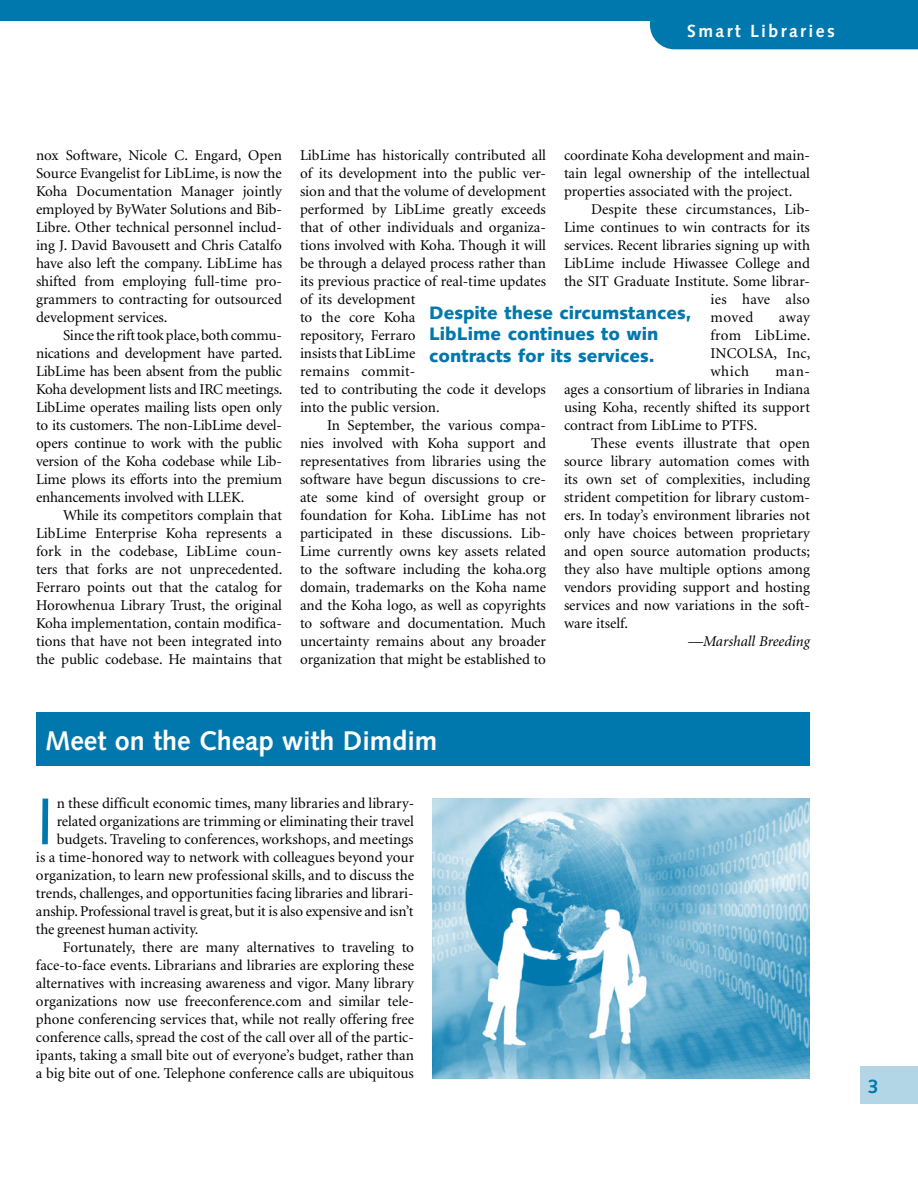
<style>
.page{position:relative;width:918px;height:1188px;background:#fff}
.page>*{position:absolute;margin:0;border:0;box-sizing:border-box;transform-origin:0 0}
.t1{font:66px "Syntax";color:#0078ae}
.t2{font:700 27px "Syntax";color:#fff}
.t3{font:700 19.5px "Syntax";color:#0078ae}
.t4{font:900 18px/21.8px "Syntax";color:#0078ae}
.t5{font:700 17.7px "Syntax";letter-spacing:.135em;color:#fff}
.t6{font:15px/18px "Minion";color:#000;text-align:justify}
.t7{font:italic 15px "Minion";color:#000}
.t8{font:15px "Minion";letter-spacing:.02em;color:#000}
</style>
<div class="page">
<div style="left:0;top:0;width:918px;height:20px;background:#0078ae"></div>
<div style="left:650px;top:20px;width:268px;height:29px;background:#0078ae"></div>
<div style="left:860px;top:1066px;width:58px;height:38px;background:#b3d6e7"></div>
<div style="left:36px;top:712px;width:774px;height:54px;background:#0078ae"></div>
<img style="left:433px;top:799px;width:377px;height:280px">
<p class="t5" style="left:687px;top:20px;width:149px">Smart Libraries</p>
<p class="t6" style="left:36px;top:147px;width:248px">nox Software, Nicole C. Engard, Open Source Evangelist for LibLime, is now the Koha Documentation Manager jointly employed by ByWater Solutions and Bib-Libre. Other technical personnel includ&shy;ing J. David Bavousett and Chris Catalfo have also left the company. LibLime has shifted from employing full-time pro&shy;grammers to contracting for outsourced development services.</p>
<p class="t6" style="left:36px;top:327px;width:248px;text-indent:27px">Since the rift took place, both commu&shy;nications and development have parted.<br>LibLime has been absent from the public Koha development lists and IRC meetings.<br>LibLime operates mailing lists open only to its customers. The non-LibLime devel&shy;opers continue to work with the public version of the Koha codebase while Lib-Lime plows its efforts into the premium enhancements involved with LLEK.</p>
<p class="t6" style="left:36px;top:507px;width:248px;text-indent:27px">While its competitors complain that LibLime Enterprise Koha represents a fork in the codebase, LibLime coun&shy;ters that forks are not unprecedented.<br>Ferraro points out that the catalog for Horowhenua Library Trust, the original Koha implementation, contain modifica&shy;tions that have not been integrated into the public codebase. He maintains that</p>
<p class="t6" style="left:300px;top:147px;width:248px;text-align:left">LibLime has historically contributed all of its development into the public ver&shy;sion and that the volume of development performed by LibLime greatly exceeds that of other individuals and organiza&shy;tions involved with Koha. Though it will be through a delayed process rather than its previous practice of real-time updates of its development<br>to the core Koha<br>repository, Ferraro<br>insists that LibLime<br>remains commit-<br>ted to contributing the code it develops into the public version.</p>
<p class="t6" style="left:300px;top:417px;width:248px;text-indent:27px">In September, the various compa&shy;nies involved with Koha support and representatives from libraries using the software have begun discussions to cre&shy;ate some kind of oversight group or foundation for Koha. LibLime has not participated in these discussions. Lib-Lime currently owns key assets related to the software including the koha.org domain, trademarks on the Koha name and the Koha logo, as well as copyrights to software and documentation. Much uncertainty remains about any broader organization that might be established to</p>
<p class="t6" style="left:564px;top:147px;width:248px">coordinate Koha development and main&shy;tain legal ownership of the intellectual properties associated with the project.</p>
<p class="t6" style="left:591px;top:201px;width:221px">Despite these circumstances, Lib-</p>
<p class="t6" style="left:564px;top:219px;width:247px">Lime continues to win contracts for its</p>
<p class="t6" style="left:564px;top:237px;width:247px">services. Recent libraries signing up with</p>
<p class="t6" style="left:564px;top:255px;width:247px">LibLime include Hiwassee College and</p>
<p class="t6" style="left:564px;top:273px;width:247px">the SIT Graduate Institute. Some librar-</p>
<p class="t8" style="left:710px;top:292px;width:101px">ies have also</p>
<p class="t6" style="left:710px;top:309px;width:45px">moved</p>
<p class="t4" style="left:429px;top:302px;width:264px">Despite these circumstances,<br>LibLime continues to win contracts for its services.</p>
<p class="t6" style="left:710px;top:309px;width:102px;text-indent:68px">away from LibLime.<br>INCOLSA, Inc, which</p>
<p class="t6" style="left:564px;top:363px;width:248px;text-indent:212px">man&shy;ages a consortium of libraries in Indiana using Koha, recently shifted its support contract from LibLime to PTFS.</p>
<p class="t6" style="left:564px;top:435px;width:248px;text-indent:27px">These events illustrate that open source library automation comes with its own set of complexities, including strident competition for library custom&shy;ers. In today’s environment libraries not only have choices between proprietary and open source automation products; they also have multiple options among vendors providing support and hosting services and now variations in the soft&shy;ware itself.</p>
<p class="t7" style="left:688px;top:634px;width:123px">—Marshall Breeding</p>
<h2 class="t2" style="left:45px;top:725px;width:394px">Meet on the Cheap with Dimdim</h2>
<h1 class="t1" style="left:36px;top:782px;width:20px">I</h1>
<p class="t6" style="left:57px;top:795px;width:359px">n these difficult economic times, many libraries and library-</p>
<p class="t6" style="left:57px;top:813px;width:359px">related organizations are trimming or eliminating their travel</p>
<p class="t6" style="left:57px;top:831px;width:358px">budgets. Traveling to conferences, workshops, and meetings</p>
<p class="t6" style="left:36px;top:849px;width:380px">is a time-honored way to network with colleagues beyond your</p>
<p class="t6" style="left:36px;top:867px;width:380px">organization, to learn new professional skills, and to discuss the</p>
<p class="t6" style="left:36px;top:885px;width:379px">trends, challenges, and opportunities facing libraries and librari-</p>
<p class="t6" style="left:36px;top:903px;width:379px">anship. Professional travel is great, but it is also expensive and isn’t</p>
<p class="t6" style="left:36px;top:921px;width:164px">the greenest human activity.</p>
<p class="t6" style="left:63px;top:939px;width:352px">Fortunately, there are many alternatives to traveling to</p>
<p class="t6" style="left:36px;top:957px;width:379px">face-to-face events. Librarians and libraries are exploring these</p>
<p class="t6" style="left:36px;top:975px;width:380px">alternatives with increasing awareness and vigor. Many library</p>
<p class="t6" style="left:36px;top:993px;width:379px">organizations now use freeconference.com and similar tele-</p>
<p class="t6" style="left:36px;top:1011px;width:379px">phone conferencing services that, while not really offering free</p>
<p class="t6" style="left:36px;top:1029px;width:380px">conference calls, spread the cost of the call over all of the partic-</p>
<p class="t6" style="left:36px;top:1047px;width:379px">ipants, taking a small bite out of everyone’s budget, rather than</p>
<p class="t6" style="left:36px;top:1065px;width:379px">a big bite out of one. Telephone conference calls are ubiquitous</p>
<h3 class="t3" style="left:868px;top:1075px;width:12px">3</h3>
</div>
